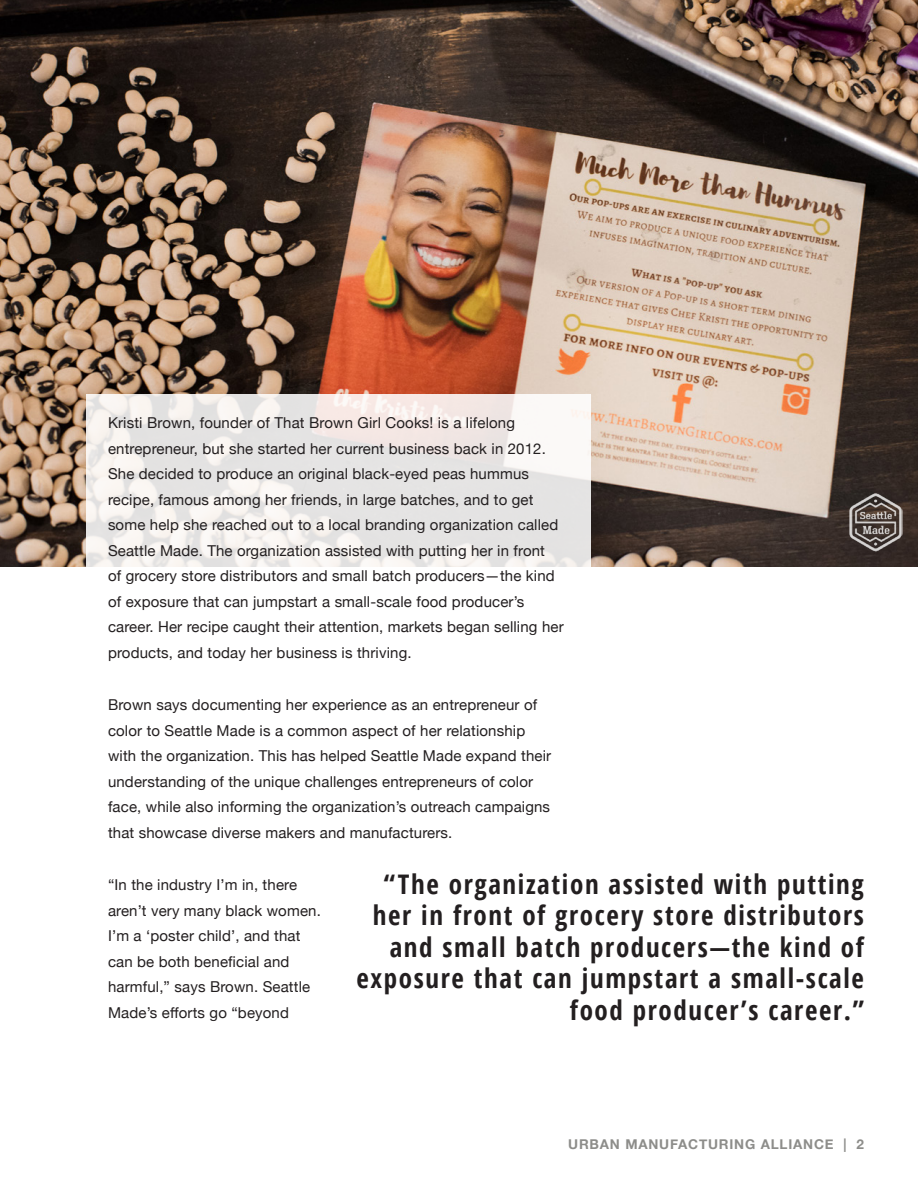
<style>
.page{position:relative;width:918px;height:1188px;background:#fff}
.page>*{position:absolute;margin:0;border:0;box-sizing:border-box;transform-origin:0 0}
.t1{font:700 27px/31.5px "Open Sans Condensed";letter-spacing:.06em;color:#231f20;text-align:right}
.t2{font:15px/25.5px "Helvetica Neue";letter-spacing:.01em;color:#231f20}
.t3{font:700 13.5px "Helvetica Neue";letter-spacing:.06em;color:#8d8d8a}
</style>
<div class="page">
<img style="left:0;top:0;width:918px;height:567px">
<svg style="left:87px;top:394px;width:504px;height:173px;fill:#e7e4e4"></svg>
<img style="left:848px;top:492px;width:55px;height:60px">
<p class="t2" style="left:108px;top:411px;width:457px">Kristi Brown, founder of That Brown Girl Cooks! is a lifelong entrepreneur, but she started her current business back in 2012.<br>She decided to produce an original black-eyed peas hummus recipe, famous among her friends, in large batches, and to get some help she reached out to a local branding organization called Seattle Made. The organization assisted with putting her in front<br>of grocery store distributors and small batch producers—the kind of exposure that can jumpstart a small-scale food producer’s career. Her recipe caught their attention, markets began selling her products, and today her business is thriving.</p>
<p class="t2" style="left:108px;top:693px;width:445px">Brown says documenting her experience as an entrepreneur of color to Seattle Made is a common aspect of her relationship with the organization. This has helped Seattle Made expand their understanding of the unique challenges entrepreneurs of color face, while also informing the organization’s outreach campaigns that showcase diverse makers and manufacturers.</p>
<p class="t2" style="left:108px;top:873px;width:214px">“In the industry I’m in, there aren’t very many black women.<br>I’m a ‘poster child’, and that can be both beneficial and harmful,” says Brown. Seattle<br>Made’s efforts go “beyond</p>
<p class="t1" style="left:356px;top:867px;width:509px">“The organization assisted with putting her in front of grocery store distributors and small batch producers—the kind of exposure that can jumpstart a small-scale food producer’s career.”</p>
<p class="t3" style="left:568px;top:1133px;width:297px">URBAN MANUFACTURING ALLIANCE | 2</p>
</div>
